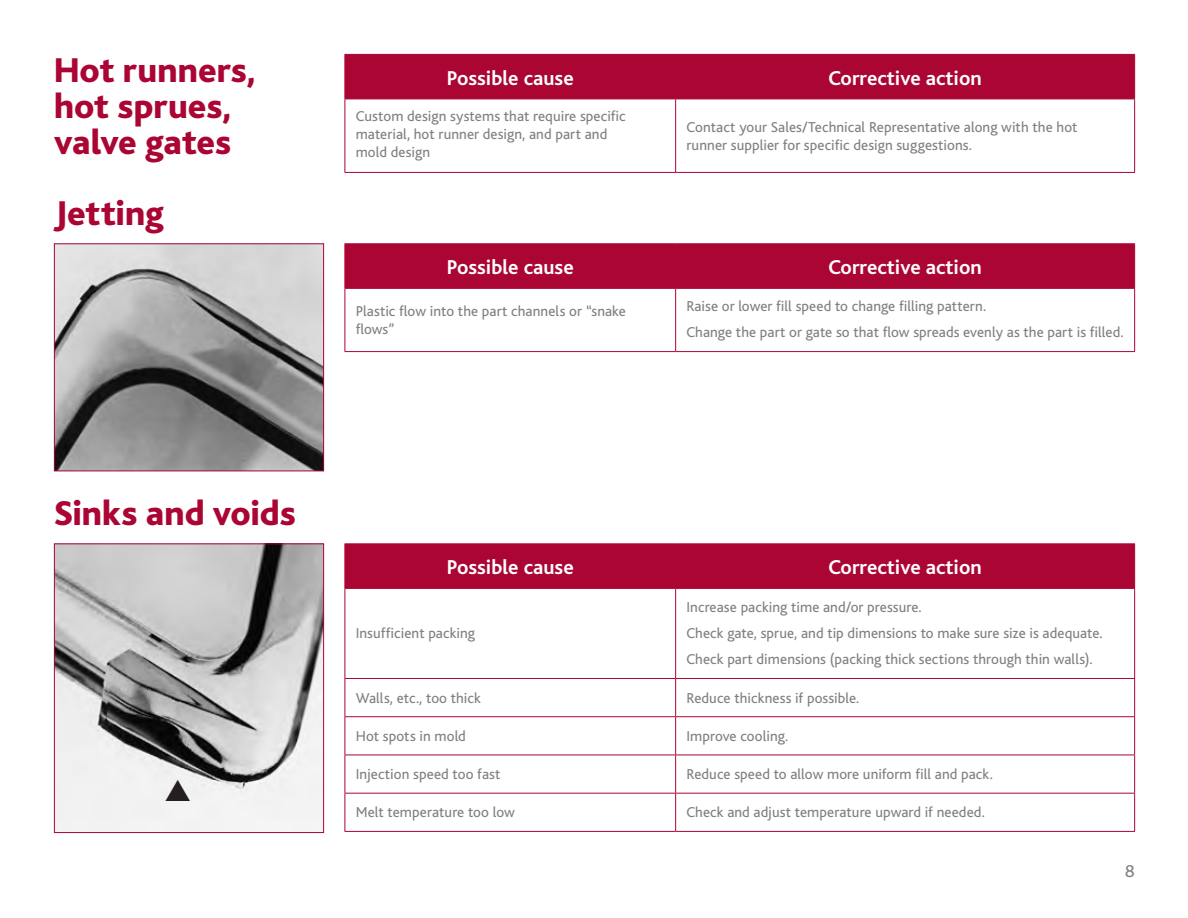
<style>
.page{position:relative;width:1188px;height:918px;background:#fff}
.page>*{position:absolute;margin:0;border:0;box-sizing:border-box;transform-origin:0 0}
.t1{font:800 36px/36px "Bliss";color:#ab0534}
.t2{font:700 21px "Bliss";color:#fff}
.t3{font:18px "Bliss";color:#807f83}
.t4{font:15px/18px "Bliss";letter-spacing:.005em;color:#807f83}
</style>
<div class="page">
<div style="left:346px;top:55px;width:788px;height:44px;background:#ab0534"></div>
<hr style="left:345px;top:54px;width:331px;height:1px;background:#ab0534">
<hr style="left:345px;top:55px;width:1px;height:44px;background:#ab0534">
<hr style="left:676px;top:54px;width:459px;height:1px;background:#ab0534">
<hr style="left:675px;top:55px;width:1px;height:44px;background:#ab0534">
<hr style="left:1134px;top:55px;width:1px;height:44px;background:#ab0534">
<hr style="left:345px;top:99px;width:331px;height:1px;background:#ab0534">
<hr style="left:345px;top:99px;width:1px;height:73px;background:#ab0534">
<hr style="left:676px;top:99px;width:459px;height:1px;background:#ab0534">
<hr style="left:675px;top:99px;width:1px;height:73px;background:#ab0534">
<hr style="left:1134px;top:99px;width:1px;height:73px;background:#ab0534">
<hr style="left:345px;top:172px;width:331px;height:1px;background:#ab0534">
<hr style="left:676px;top:172px;width:459px;height:1px;background:#ab0534">
<div style="left:346px;top:244px;width:788px;height:44px;background:#ab0534"></div>
<hr style="left:345px;top:243px;width:331px;height:1px;background:#ab0534">
<hr style="left:345px;top:244px;width:1px;height:44px;background:#ab0534">
<hr style="left:676px;top:243px;width:459px;height:1px;background:#ab0534">
<hr style="left:675px;top:244px;width:1px;height:44px;background:#ab0534">
<hr style="left:1134px;top:244px;width:1px;height:44px;background:#ab0534">
<hr style="left:345px;top:288px;width:331px;height:1px;background:#ab0534">
<hr style="left:345px;top:289px;width:1px;height:62px;background:#ab0534">
<hr style="left:676px;top:288px;width:459px;height:1px;background:#ab0534">
<hr style="left:675px;top:289px;width:1px;height:62px;background:#ab0534">
<hr style="left:1134px;top:289px;width:1px;height:62px;background:#ab0534">
<hr style="left:345px;top:351px;width:331px;height:1px;background:#ab0534">
<hr style="left:676px;top:351px;width:459px;height:1px;background:#ab0534">
<img style="left:56px;top:245px;width:266px;height:224px">
<div style="left:54px;top:243px;width:270px;height:228px;border:1px solid #ab0534"></div>
<div style="left:346px;top:544px;width:788px;height:44px;background:#ab0534"></div>
<hr style="left:345px;top:543px;width:331px;height:1px;background:#ab0534">
<hr style="left:345px;top:544px;width:1px;height:44px;background:#ab0534">
<hr style="left:676px;top:543px;width:459px;height:1px;background:#ab0534">
<hr style="left:675px;top:544px;width:1px;height:44px;background:#ab0534">
<hr style="left:1134px;top:544px;width:1px;height:44px;background:#ab0534">
<hr style="left:345px;top:588px;width:331px;height:1px;background:#ab0534">
<hr style="left:345px;top:589px;width:1px;height:89px;background:#ab0534">
<hr style="left:676px;top:588px;width:459px;height:1px;background:#ab0534">
<hr style="left:675px;top:589px;width:1px;height:89px;background:#ab0534">
<hr style="left:1134px;top:589px;width:1px;height:89px;background:#ab0534">
<hr style="left:345px;top:678px;width:331px;height:1px;background:#ab0534">
<hr style="left:345px;top:679px;width:1px;height:37px;background:#ab0534">
<hr style="left:676px;top:678px;width:459px;height:1px;background:#ab0534">
<hr style="left:675px;top:679px;width:1px;height:37px;background:#ab0534">
<hr style="left:1134px;top:679px;width:1px;height:37px;background:#ab0534">
<hr style="left:345px;top:716px;width:331px;height:1px;background:#ab0534">
<hr style="left:345px;top:717px;width:1px;height:38px;background:#ab0534">
<hr style="left:676px;top:716px;width:459px;height:1px;background:#ab0534">
<hr style="left:675px;top:717px;width:1px;height:38px;background:#ab0534">
<hr style="left:1134px;top:717px;width:1px;height:38px;background:#ab0534">
<hr style="left:345px;top:755px;width:331px;height:1px;background:#ab0534">
<hr style="left:345px;top:755px;width:1px;height:38px;background:#ab0534">
<hr style="left:676px;top:755px;width:459px;height:1px;background:#ab0534">
<hr style="left:675px;top:755px;width:1px;height:38px;background:#ab0534">
<hr style="left:1134px;top:755px;width:1px;height:38px;background:#ab0534">
<hr style="left:345px;top:793px;width:331px;height:1px;background:#ab0534">
<hr style="left:345px;top:794px;width:1px;height:37px;background:#ab0534">
<hr style="left:676px;top:793px;width:459px;height:1px;background:#ab0534">
<hr style="left:675px;top:794px;width:1px;height:37px;background:#ab0534">
<hr style="left:1134px;top:794px;width:1px;height:37px;background:#ab0534">
<hr style="left:345px;top:831px;width:331px;height:1px;background:#ab0534">
<hr style="left:676px;top:831px;width:459px;height:1px;background:#ab0534">
<img style="left:56px;top:545px;width:266px;height:286px">
<div style="left:54px;top:543px;width:270px;height:290px;border:1px solid #ab0534"></div>
<svg style="left:166px;top:779px;width:24px;height:22px"></svg>
<h1 class="t1" style="left:54px;top:53px;width:203px">Hot runners, hot sprues, valve gates</h1>
<h1 class="t1" style="left:54px;top:196px;width:111px">Jetting</h1>
<h2 class="t2" style="left:447px;top:67px;width:129px">Possible cause</h2>
<h2 class="t2" style="left:828px;top:67px;width:155px">Corrective action</h2>
<p class="t4" style="left:356px;top:108px;width:272px">Custom design systems that require specific material, hot runner design, and part and mold design</p>
<p class="t4" style="left:686px;top:118px;width:393px">Contact your Sales/Technical Representative along with the hot runner supplier for specific design suggestions.</p>
<h2 class="t2" style="left:447px;top:256px;width:129px">Possible cause</h2>
<h2 class="t2" style="left:828px;top:256px;width:155px">Corrective action</h2>
<p class="t4" style="left:356px;top:302px;width:272px">Plastic flow into the part channels or “snake flows”</p>
<p class="t4" style="left:686px;top:293px;width:437px;line-height:26.1px">Raise or lower fill speed to change filling pattern.<br>Change the part or gate so that flow spreads evenly as the part is filled.</p>
<h1 class="t1" style="left:54px;top:496px;width:243px">Sinks and voids</h1>
<h2 class="t2" style="left:447px;top:556px;width:129px">Possible cause</h2>
<h2 class="t2" style="left:828px;top:556px;width:155px">Corrective action</h2>
<p class="t4" style="left:356px;top:625px;width:121px">Insufficient packing</p>
<p class="t4" style="left:686px;top:595px;width:416px;line-height:26.1px">Increase packing time and/or pressure.<br>Check gate, sprue, and tip dimensions to make sure size is adequate.<br>Check part dimensions (packing thick sections through thin walls).</p>
<p class="t4" style="left:356px;top:689px;width:127px">Walls, etc., too thick</p>
<p class="t4" style="left:686px;top:689px;width:173px">Reduce thickness if possible.</p>
<p class="t4" style="left:356px;top:727px;width:112px">Hot spots in mold</p>
<p class="t4" style="left:686px;top:727px;width:102px">Improve cooling.</p>
<p class="t4" style="left:356px;top:765px;width:146px">Injection speed too fast</p>
<p class="t4" style="left:686px;top:765px;width:307px">Reduce speed to allow more uniform fill and pack.</p>
<p class="t4" style="left:356px;top:804px;width:161px">Melt temperature too low</p>
<p class="t4" style="left:686px;top:804px;width:299px">Check and adjust temperature upward if needed.</p>
<p class="t3" style="left:1125px;top:862px;width:11px">8</p>
</div>
